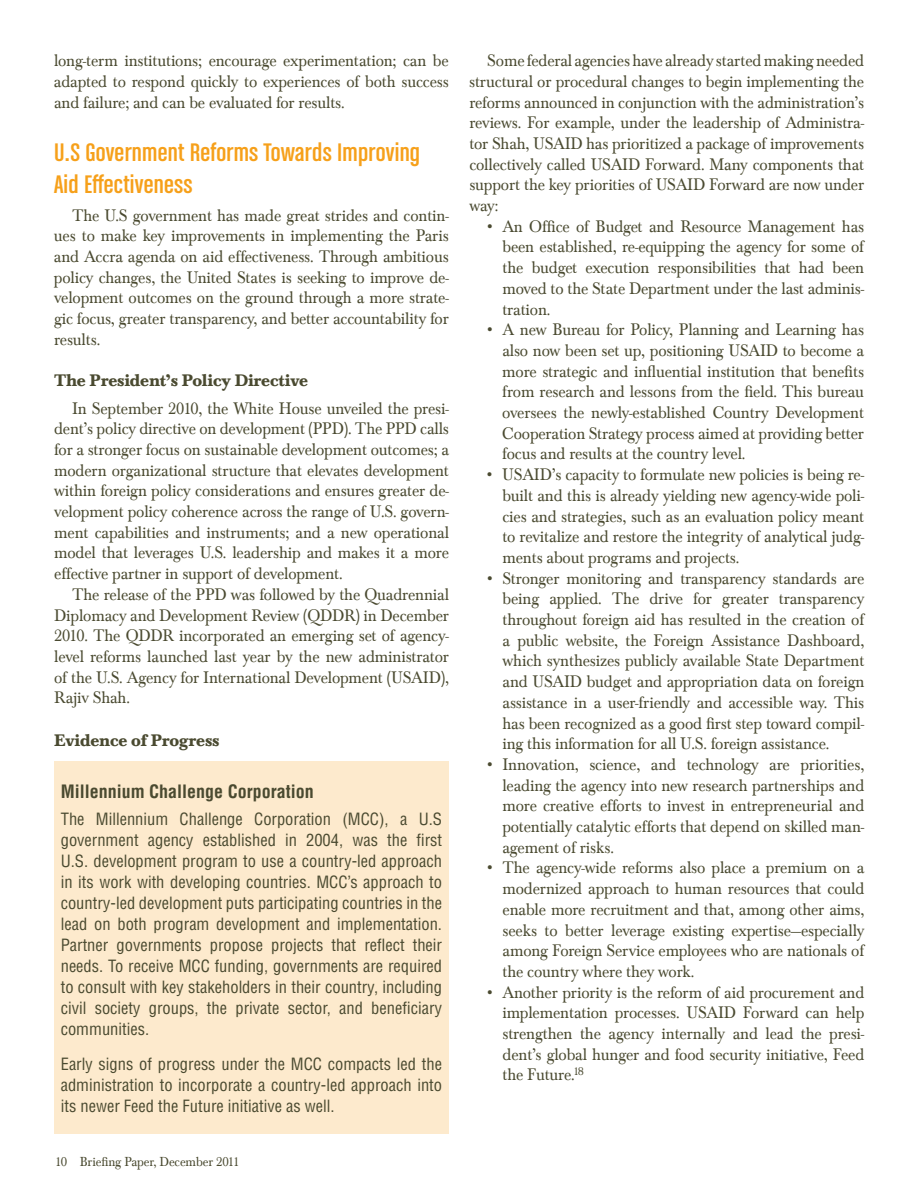
<style>
.page{position:relative;width:918px;height:1188px;background:#fff}
.page>*{position:absolute;margin:0;border:0;box-sizing:border-box;transform-origin:0 0}
.t1{font:27px/32.4px "Chalet Comprime Cologne Sixty";letter-spacing:.01em;color:#f6a01a;scale:1.1 1}
.t2{font:700 condensed 18px "Helvetica";color:#4a4a30}
.t3{font:17.25px/20.7px "Baskerville Com";letter-spacing:-.01em;color:#4a4a30;text-align:justify;scale:.95 1}
.t4{font:700 17.25px "Baskerville Com";letter-spacing:-.01em;color:#4a4a30;scale:.95 1}
.t5{font:condensed 16.5px/21px "Helvetica";color:#4a4a30;text-align:justify}
.t6{font:13.5px "Baskerville Com";letter-spacing:-.01em;color:#4a4a30;scale:.95 1}
</style>
<div class="page">
<div style="left:54px;top:761px;width:395px;height:373px;background:#fdeacd"></div>
<p class="t3" style="left:54px;top:51px;width:417px">long-term institutions; encourage experimentation; can be adapted to respond quickly to experiences of both success and failure; and can be evaluated for results.</p>
<h1 class="t1" style="left:54px;top:135px;width:334px">U.S Government Reforms Towards Improving<br>Aid Effectiveness</h1>
<p class="t3" style="left:54px;top:205px;width:417px;text-indent:18px">The U.S government has made great strides and contin&shy;ues to make key improvements in implementing the Paris and Accra agenda on aid effectiveness. Through ambitious policy changes, the United States is seeking to improve de&shy;velopment outcomes on the ground through a more strate&shy;gic focus, greater transparency, and better accountability for results.</p>
<p class="t4" style="left:54px;top:370px;width:269px">The President’s Policy Directive</p>
<p class="t3" style="left:54px;top:398px;width:417px;text-indent:18px">In September 2010, the White House unveiled the presi&shy;dent’s policy directive on development (PPD). The PPD calls for a stronger focus on sustainable development outcomes; a modern organizational structure that elevates development within foreign policy considerations and ensures greater de&shy;velopment policy coherence across the range of U.S. govern&shy;ment capabilities and instruments; and a new operational model that leverages U.S. leadership and makes it a more effective partner in support of development.</p>
<p class="t3" style="left:54px;top:584px;width:417px;text-indent:18px">The release of the PPD was followed by the Quadrennial Diplomacy and Development Review (QDDR) in December 2010. The QDDR incorporated an emerging set of agency&shy;level reforms launched last year by the new administrator of the U.S. Agency for International Development (USAID), Rajiv Shah.</p>
<p class="t4" style="left:54px;top:729px;width:176px">Evidence of Progress</p>
<p class="t2" style="left:61px;top:780px;width:255px">Millennium Challenge Corporation</p>
<p class="t5" style="left:61px;top:808px;width:383px">The Millennium Challenge Corporation (MCC), a U.S government agency established in 2004, was the first U.S. development program to use a country-led approach in its work with developing countries. MCC’s approach to country-led development puts participating countries in the lead on both program development and implementation.<br>Partner governments propose projects that reflect their needs. To receive MCC funding, governments are required to consult with key stakeholders in their country, including civil society groups, the private sector, and beneficiary communities.</p>
<p class="t5" style="left:61px;top:1053px;width:383px">Early signs of progress under the MCC compacts led the administration to incorporate a country-led approach into its newer Feed the Future initiative as well.</p>
<p class="t6" style="left:55px;top:1154px;width:196px">10 Briefing Paper, December 2011</p>
<p class="t3" style="left:469px;top:51px;width:417px;text-indent:18px">Some federal agencies have already started making needed structural or procedural changes to begin implementing the reforms announced in conjunction with the administration’s reviews. For example, under the leadership of Administra&shy;tor Shah, USAID has prioritized a package of improvements collectively called USAID Forward. Many components that support the key priorities of USAID Forward are now under way:</p>
<p class="t3" style="left:502px;top:216px;width:382px;text-indent:-18px">• An Office of Budget and Resource Management has been established, re-equipping the agency for some of the budget execution responsibilities that had been moved to the State Department under the last adminis&shy;tration.</p>
<p class="t3" style="left:502px;top:320px;width:383px;text-indent:-18px">• A new Bureau for Policy, Planning and Learning has also now been set up, positioning USAID to become a more strategic and influential institution that benefits from research and lessons from the field. This bureau oversees the newly-established Country Development Cooperation Strategy process aimed at providing better focus and results at the country level.</p>
<p class="t3" style="left:502px;top:465px;width:383px;text-indent:-18px">• USAID’s capacity to formulate new policies is being re&shy;built and this is already yielding new agency-wide poli&shy;cies and strategies, such as an evaluation policy meant to revitalize and restore the integrity of analytical judg&shy;ments about programs and projects.</p>
<p class="t3" style="left:502px;top:568px;width:383px;text-indent:-18px">• Stronger monitoring and transparency standards are being applied. The drive for greater transparency throughout foreign aid has resulted in the creation of a public website, the Foreign Assistance Dashboard, which synthesizes publicly available State Department and USAID budget and appropriation data on foreign assistance in a user-friendly and accessible way. This has been recognized as a good first step toward compil&shy;ing this information for all U.S. foreign assistance.</p>
<p class="t3" style="left:502px;top:754px;width:382px;text-indent:-18px">• Innovation, science, and technology are priorities, leading the agency into new research partnerships and more creative efforts to invest in entrepreneurial and potentially catalytic efforts that depend on skilled man&shy;agement of risks.</p>
<p class="t3" style="left:503px;top:858px;width:382px;text-indent:-18px">• The agency-wide reforms also place a premium on a modernized approach to human resources that could enable more recruitment and that, among other aims, seeks to better leverage existing expertise—especially among Foreign Service employees who are nationals of the country where they work.</p>
<p class="t3" style="left:503px;top:982px;width:382px;text-indent:-18px">• Another priority is the reform of aid procurement and implementation processes. USAID Forward can help strengthen the agency internally and lead the presi&shy;dent’s global hunger and food security initiative, Feed the Future.<sup>18</sup></p>
</div>
